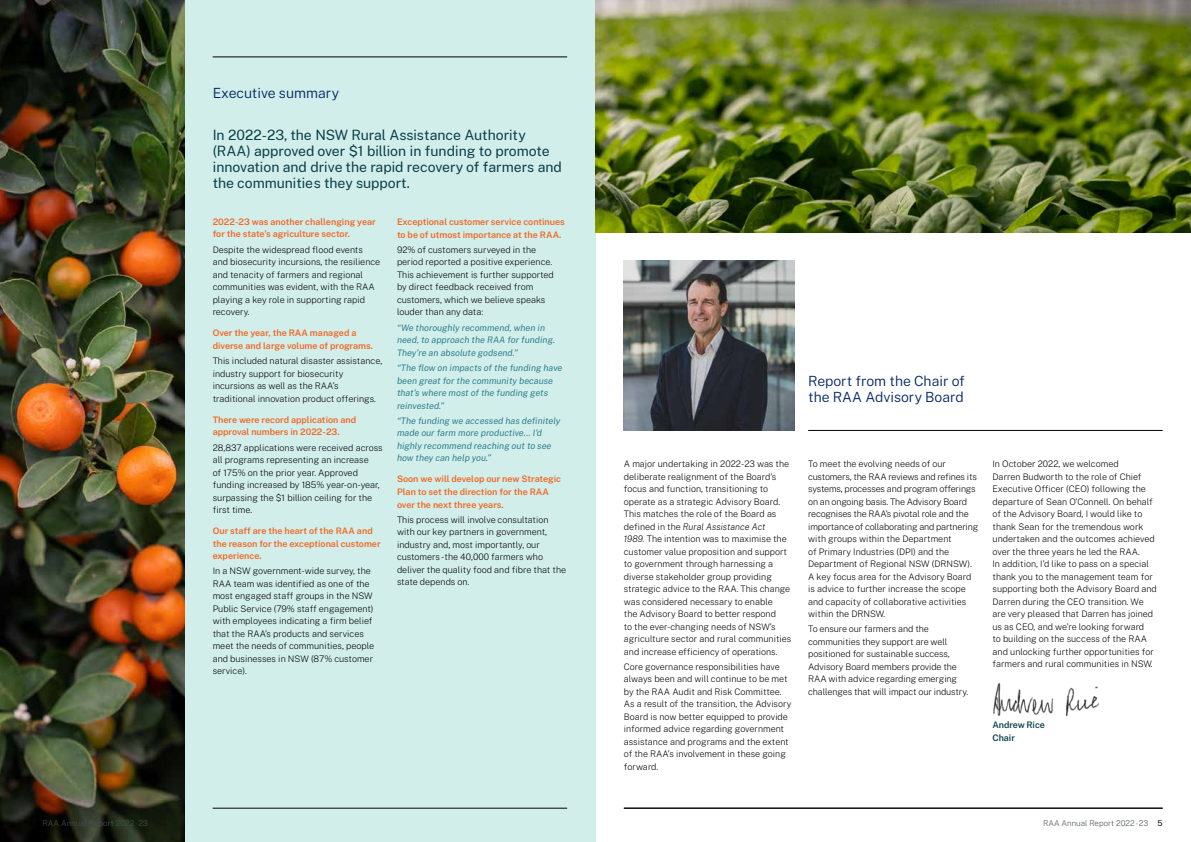
<style>
.page{position:relative;width:1191px;height:842px;background:#fff}
.page>*{position:absolute;margin:0;border:0;box-sizing:border-box;transform-origin:0 0}
.t1{font:14px/16px "Public Sans";color:#0b3f47}
.t2{font:300 14px/16px "Public Sans";color:#002664}
.t3{font:200 9px/12.5px "Public Sans";color:#000}
.t4{font:600 9px/12.5px "Public Sans";color:#f26522}
.t5{font:italic 9px/12.5px "Public Sans";color:#2e808e}
.t6{font:600 9px/12.5px "Public Sans";letter-spacing:-.01em;color:#0b3f47}
.t7{font:200 8px "Public Sans";color:#495054}
.s1{font-weight:400;color:#000}
.s2{font-style:italic}
</style>
<div class="page">
<div style="left:184px;top:0;width:411px;height:842px;background:#d1eeea"></div>
<img style="left:0;top:0;width:184px;height:842px">
<hr style="left:624px;top:808px;width:538px;height:1px;background:#000">
<hr style="left:808px;top:430px;width:354px;height:1px;background:#000">
<hr style="left:213px;top:808px;width:354px;height:1px;background:#000">
<hr style="left:213px;top:57px;width:354px;height:1px;background:#000">
<img style="left:595px;top:0;width:596px;height:232px">
<img style="left:624px;top:261px;width:170px;height:170px">
<img style="left:993px;top:682px;width:107px;height:34px">
<p class="t7" style="left:28px;top:817px;width:121px"><span class="s1">4</span> RAA Annual Report 2022 -23</p>
<p class="t2" style="left:213px;top:84px;width:128px">Executive summary</p>
<p class="t1" style="left:213px;top:126px;width:351px">In 2022-23, the NSW Rural Assistance Authority (RAA) approved over $1 billion in funding to promote innovation and drive the rapid recovery of farmers and the communities they support.</p>
<p class="t4" style="left:213px;top:215px;width:165px">2022-23 was another challenging year for the state’s agriculture sector.</p>
<p class="t3" style="left:213px;top:243px;width:169px">Despite the widespread flood events and biosecurity incursions, the resilience and tenacity of farmers and regional communities was evident, with the RAA playing a key role in supporting rapid recovery.</p>
<p class="t4" style="left:213px;top:326px;width:162px">Over the year, the RAA managed a diverse and large volume of programs.</p>
<p class="t3" style="left:213px;top:354px;width:171px">This included natural disaster assistance, industry support for biosecurity incursions as well as the RAA’s traditional innovation product offerings.</p>
<p class="t4" style="left:213px;top:413px;width:145px">There were record application and approval numbers in 2022-23.</p>
<p class="t3" style="left:213px;top:440px;width:172px">28,837 applications were received across all programs representing an increase<br>of 175% on the prior year. Approved funding increased by 185% year-on-year, surpassing the $1 billion ceiling for the first time.</p>
<p class="t4" style="left:213px;top:524px;width:169px">Our staff are the heart of the RAA and the reason for the exceptional customer experience.</p>
<p class="t3" style="left:213px;top:564px;width:163px">In a NSW government-wide survey, the RAA team was identified as one of the most engaged staff groups in the NSW Public Service (79% staff engagement) with employees indicating a firm belief that the RAA’s products and services meet the needs of communities, people and businesses in NSW (87% customer service).</p>
<p class="t4" style="left:397px;top:215px;width:169px">Exceptional customer service continues to be of utmost importance at the RAA.</p>
<p class="t3" style="left:397px;top:243px;width:158px">92% of customers surveyed in the period reported a positive experience.<br>This achievement is further supported by direct feedback received from customers, which we believe speaks louder than any data:</p>
<p class="t5" style="left:397px;top:321px;width:159px">“We thoroughly recommend, when in need, to approach the RAA for funding.<br>They’re an absolute godsend.”</p>
<p class="t5" style="left:397px;top:361px;width:167px">“The flow on impacts of the funding have been great for the community because that’s where most of the funding gets reinvested.”</p>
<p class="t5" style="left:397px;top:414px;width:165px">“The funding we accessed has definitely made our farm more productive... I’d highly recommend reaching out to see how they can help you.”</p>
<p class="t4" style="left:397px;top:472px;width:166px">Soon we will develop our new Strategic<br>Plan to set the direction for the RAA over the next three years.</p>
<p class="t3" style="left:397px;top:513px;width:171px">This process will involve consultation with our key partners in government, industry and, most importantly, our customers-the 40,000 farmers who deliver the quality food and fibre that the state depends on.</p>
<h1 class="t2" style="left:808px;top:372px;width:158px">Report from the Chair of the RAA Advisory Board</h1>
<p class="t3" style="left:624px;top:457px;width:169px">A major undertaking in 2022-23 was the deliberate realignment of the Board’s focus and function, transitioning to operate as a strategic Advisory Board.<br>This matches the role of the Board as defined in the <span class="s2">Rural Assistance Act<br>1989.</span> The intention was to maximise the customer value proposition and support to government through harnessing a diverse stakeholder group providing strategic advice to the RAA. This change was considered necessary to enable<br>the Advisory Board to better respond<br>to the ever-changing needs of NSW’s agriculture sector and rural communities and increase efficiency of operations.</p>
<p class="t3" style="left:624px;top:660px;width:169px">Core governance responsibilities have always been and will continue to be met by the RAA Audit and Risk Committee.<br>As a result of the transition, the Advisory Board is now better equipped to provide informed advice regarding government assistance and programs and the extent of the RAA’s involvement in these going forward.</p>
<p class="t3" style="left:808px;top:457px;width:172px">To meet the evolving needs of our customers, the RAA reviews and refines its systems, processes and program offerings on an ongoing basis. The Advisory Board recognises the RAA’s pivotal role and the importance of collaborating and partnering with groups within the Department<br>of Primary Industries (DPI) and the Department of Regional NSW (DRNSW).<br>A key focus area for the Advisory Board is advice to further increase the scope and capacity of collaborative activities within the DRNSW.</p>
<p class="t3" style="left:808px;top:622px;width:162px">To ensure our farmers and the communities they support are well positioned for sustainable success, Advisory Board members provide the RAA with advice regarding emerging challenges that will impact our industry.</p>
<p class="t3" style="left:992px;top:457px;width:166px">In October 2022, we welcomed<br>Darren Budworth to the role of Chief Executive Officer (CEO) following the departure of Sean O’Connell. On behalf of the Advisory Board, I would like to thank Sean for the tremendous work undertaken and the outcomes achieved over the three years he led the RAA.<br>In addition, I’d like to pass on a special thank you to the management team for supporting both the Advisory Board and Darren during the CEO transition. We are very pleased that Darren has joined us as CEO, and we’re looking forward<br>to building on the success of the RAA and unlocking further opportunities for farmers and rural communities in NSW.</p>
<p class="t6" style="left:992px;top:718px;width:54px">Andrew Rice<br>Chair</p>
<p class="t7" style="left:1043px;top:817px;width:121px">RAA Annual Report 2022 -23 <span class="s1">5</span></p>
</div>
